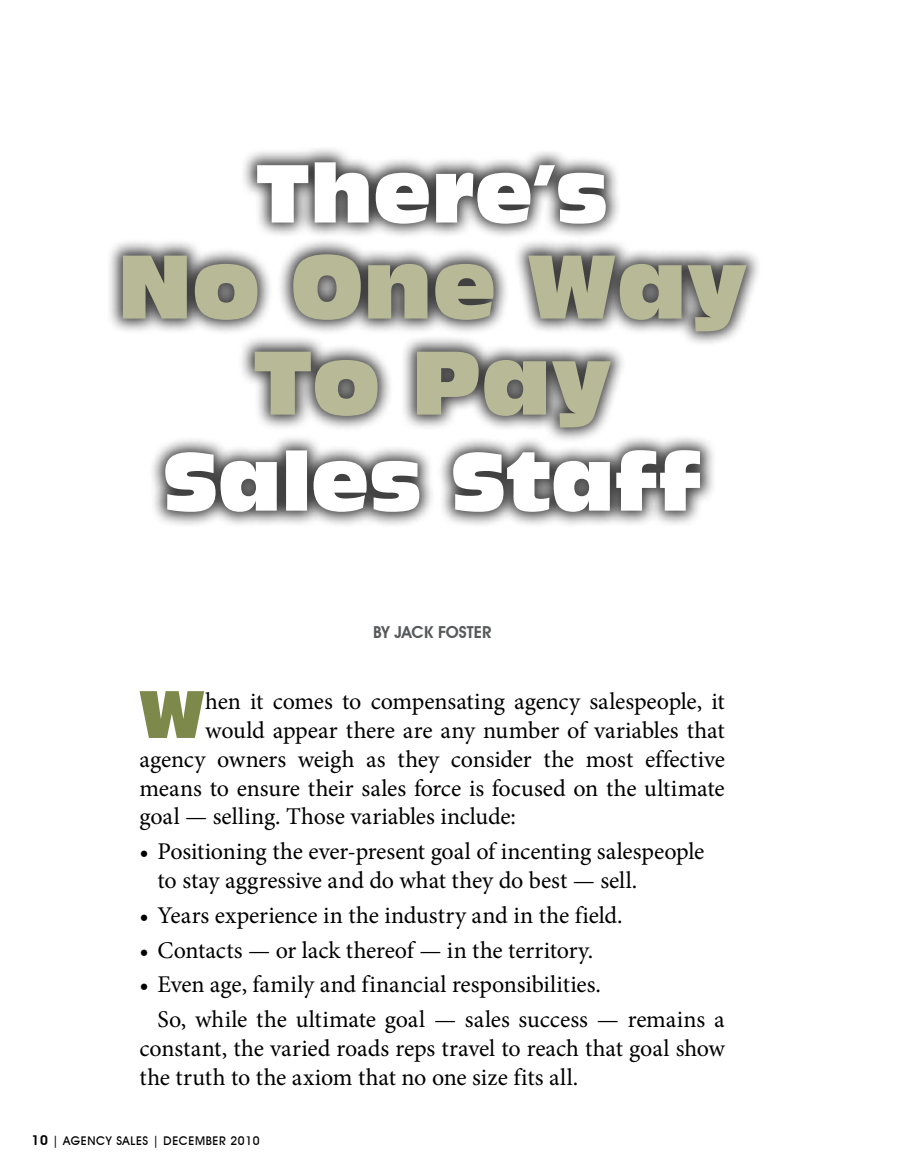
<style>
.page{position:relative;width:905px;height:1175px;background:#fff}
.page>*{position:absolute;margin:0;border:0;box-sizing:border-box;transform-origin:0 0}
.t1{font:84px/96px "Antique Olive Compact";color:#b8b996;text-align:center}
.t2{font:76.5px "Antique Olive Compact";color:#fff}
.t3{font:62.4px "Antique Olive Compact";color:#7d884b}
.t4{font:24px/28.8px "Minion Pro";letter-spacing:-.005em;color:#000}
.t5{font:600 16.5px "Avant Garde IT Cby BT";color:#58595b}
.t6{font:500 12px "Avant Garde IT Cby BT";letter-spacing:.05em;color:#000}
.s1{font-weight:600;font-size:13.5px}
</style>
<div class="page">
<div style="left:106px;top:146px;width:657px;height:382px;background:#000;opacity:.75"></div>
<h2 class="t2" style="left:256px;top:141px;width:354px">There’s</h2>
<h1 class="t1" style="left:118px;top:238px;width:630px">No One Way<br>To Pay</h1>
<h2 class="t2" style="left:163px;top:429px;width:540px">Sales Staff</h2>
<p class="t5" style="left:373px;top:622px;width:120px">BY JACK FOSTER</p>
<h3 class="t3" style="left:138px;top:671px;width:68px">W</h3>
<p class="t4" style="left:205px;top:687px;width:521px">hen it comes to compensating agency salespeople, it</p>
<p class="t4" style="left:205px;top:716px;width:521px">would appear there are any number of variables that</p>
<p class="t4" style="left:140px;top:744px;width:587px">agency owners weigh as they consider the most effective</p>
<p class="t4" style="left:140px;top:773px;width:586px">means to ensure their sales force is focused on the ultimate</p>
<p class="t4" style="left:140px;top:802px;width:378px">goal — selling. Those variables include:</p>
<p class="t4" style="left:158px;top:837px;width:548px;text-indent:-18px">• Positioning the ever-present goal of incenting salespeople to stay aggressive and do what they do best — sell.</p>
<p class="t4" style="left:140px;top:900px;width:484px">• Years experience in the industry and in the field.</p>
<p class="t4" style="left:140px;top:935px;width:455px">• Contacts — or lack thereof — in the territory.</p>
<p class="t4" style="left:158px;top:967px;width:568px;line-height:34.8px;text-indent:-18px">• Even age, family and financial responsibilities.<br>So, while the ultimate goal — sales success — remains a</p>
<p class="t4" style="left:140px;top:1034px;width:587px">constant, the varied roads reps travel to reach that goal show the truth to the axiom that no one size fits all.</p>
<p class="t6" style="left:32px;top:1133px;width:230px"><span class="s1">10</span> | AGENCY SALES | DECEMBER 2010</p>
</div>
